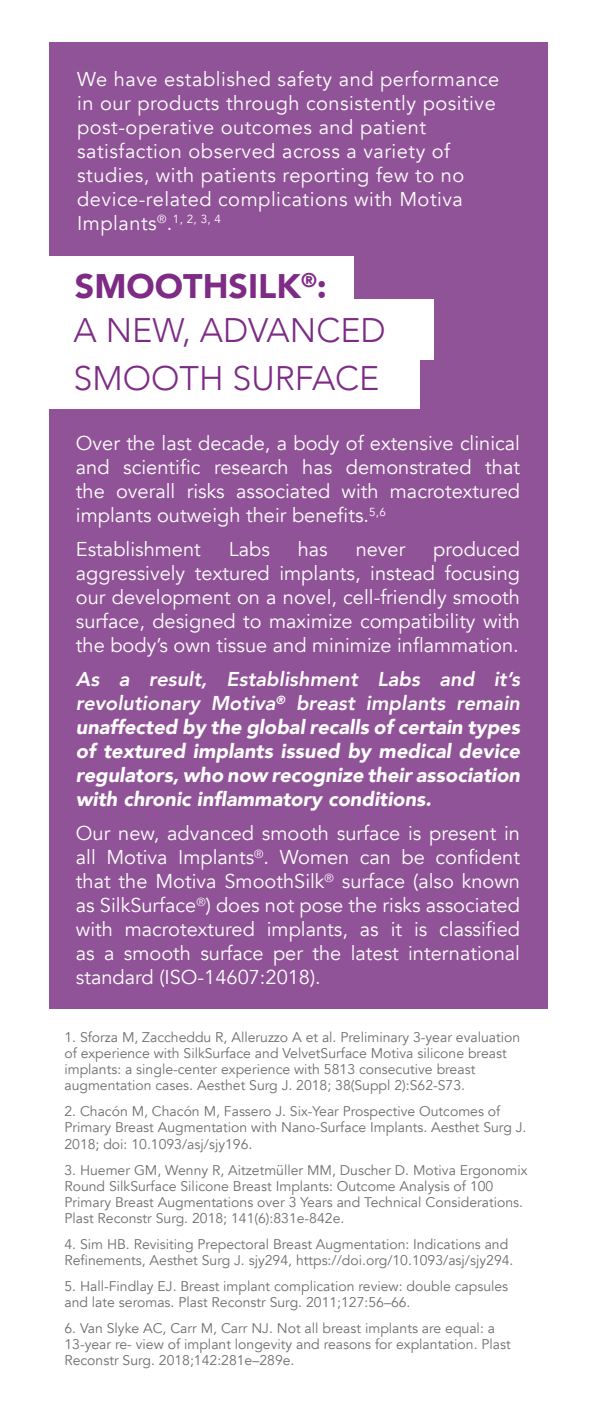
<style>
.page{position:relative;width:596px;height:1418px;background:#fff}
.page>*{position:absolute;margin:0;border:0;box-sizing:border-box;transform-origin:0 0}
.t1{font:300 34px/43.6px "Avenir";color:#7d2b85}
.t2{font:20px/24px "Avenir";letter-spacing:.025em;color:#fff;text-align:justify}
.t3{font:italic 900 20px/24px "Avenir";color:#fff;text-align:justify}
.t4{font:20px "Avenir";color:#fff}
.t5{font:14px/16px "Avenir";color:#6d6e71}
.s1{font-weight:900}
.s2{font-weight:800}
</style>
<div class="page">
<div style="left:49px;top:42px;width:498px;height:966px;background:#905397"></div>
<div style="left:48px;top:256px;width:306px;height:65px;background:#fff"></div>
<div style="left:48px;top:300px;width:385px;height:60px;background:#fff"></div>
<div style="left:48px;top:348px;width:371px;height:60px;background:#fff"></div>
<p class="t2" style="left:77px;top:67px;width:423px;text-align:left">We have established safety and performance in our products through consistently positive post-operative outcomes and patient satisfaction observed across a variety of studies, with patients reporting few to no device-related complications with Motiva Implants<sup>®</sup>.<sup>1,</sup> <sup>2,</sup> <sup>3,</sup> <sup>4</sup></p>
<h1 class="t1" style="left:74px;top:265px;width:313px"><span class="s1">SMOOTHSILK</span><sup>®</sup><span class="s1">:<br></span>A NEW, ADVANCED</h1>
<h1 class="t1" style="left:74px;top:356px;width:307px">SMOOTH SURFACE</h1>
<h2 class="t2" style="left:76px;top:431px;width:445px">Over the last decade, a body of extensive clinical and scientific research has demonstrated that the overall risks associated with macrotextured implants outweigh their benefits.<sup>5,6</sup></h2>
<h2 class="t4" style="left:76px;top:537px;width:126px">Establishment</h2>
<h2 class="t2" style="left:228px;top:537px;width:43px">Labs</h2>
<h2 class="t2" style="left:297px;top:537px;width:32px">has</h2>
<h2 class="t2" style="left:355px;top:537px;width:51px">never</h2>
<h2 class="t2" style="left:76px;top:537px;width:445px;text-indent:357px">produced aggressively textured implants, instead focusing our development on a novel, cell-friendly smooth surface, designed to maximize compatibility with the body’s own tissue and minimize inflammation.</h2>
<p class="t3" style="left:76px;top:667px;width:445px"><span class="s2">As a result, Establishment Labs and it’s revolutionary Motiva</span><sup>®</sup> <span class="s2">breast implants remain </span>unaffected by the global recalls of certain types of textured implants issued by medical device regulators, who now recognize their association with chronic inflammatory conditions.</p>
<p class="t2" style="left:76px;top:821px;width:445px">Our new, advanced smooth surface is present in all Motiva Implants<sup>®</sup>. Women can be confident that the Motiva SmoothSilk<sup>®</sup> surface (also known as SilkSurface<sup>®</sup>) does not pose the risks associated with macrotextured implants, as it is classified as a smooth surface per the latest international standard (ISO-14607:2018).</p>
<p class="t5" style="left:64px;top:1029px;width:457px">1. Sforza M, Zaccheddu R, Alleruzzo A et al. Preliminary 3-year evaluation of experience with SilkSurface and VelvetSurface Motiva silicone breast implants: a single-center experience with 5813 consecutive breast augmentation cases. Aesthet Surg J. 2018; 38(Suppl 2):S62-S73.</p>
<p class="t5" style="left:64px;top:1103px;width:463px">2. Chacón M, Chacón M, Fassero J. Six-Year Prospective Outcomes of<br>Primary Breast Augmentation with Nano-Surface Implants. Aesthet Surg J.<br>2018; doi: 10.1093/asj/sjy196.</p>
<p class="t5" style="left:64px;top:1161px;width:464px">3. Huemer GM, Wenny R, Aitzetmüller MM, Duscher D. Motiva Ergonomix Round SilkSurface Silicone Breast Implants: Outcome Analysis of 100<br>Primary Breast Augmentations over 3 Years and Technical Considerations.<br>Plast Reconstr Surg. 2018; 141(6):831e-842e.</p>
<p class="t5" style="left:64px;top:1235px;width:450px">4. Sim HB. Revisiting Prepectoral Breast Augmentation: Indications and<br>Refinements, Aesthet Surg J. sjy294, https://doi.org/10.1093/asj/sjy294.</p>
<p class="t5" style="left:64px;top:1277px;width:445px">5. Hall-Findlay EJ. Breast implant complication review: double capsules and late seromas. Plast Reconstr Surg. 2011;127:56–66.</p>
<p class="t5" style="left:64px;top:1319px;width:447px">6. Van Slyke AC, Carr M, Carr NJ. Not all breast implants are equal: a<br>13-year re- view of implant longevity and reasons for explantation. Plast<br>Reconstr Surg. 2018;142:281e–289e.</p>
</div>
